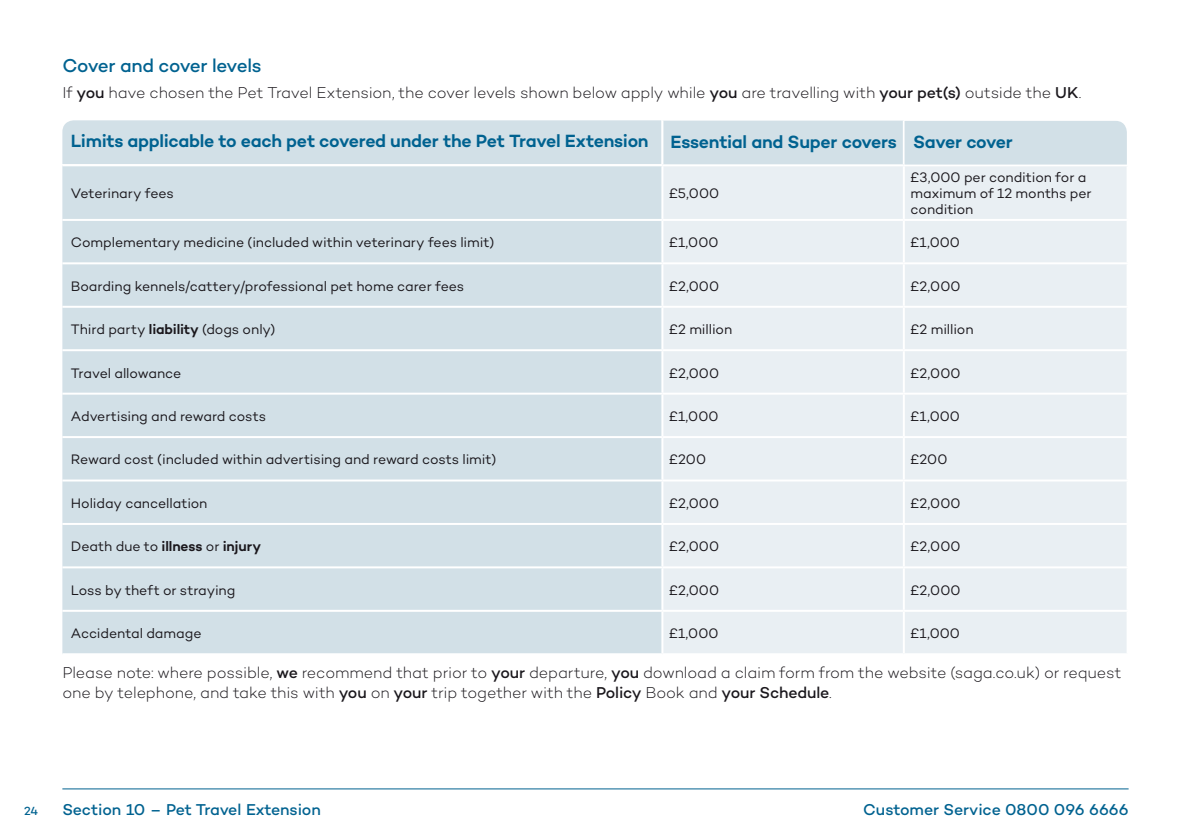
<style>
.page{position:relative;width:1191px;height:840px;background:#fff}
.page>*{position:absolute;margin:0;border:0;box-sizing:border-box;transform-origin:0 0}
.t1{font:500 19px "Campton";letter-spacing:-.02em;color:#006290}
.t2{font:600 18px "Campton";letter-spacing:-.015em;color:#006290}
.t3{font:300 16px/20px "Campton";letter-spacing:-.01em;color:#1a171c}
.t4{font:500 16px "Campton";letter-spacing:-.005em;color:#006290}
.t5{font:14px/16px "Campton";letter-spacing:-.005em;color:#1a171c}
.t6{font:600 14px "Campton";letter-spacing:-.005em;color:#1a171c}
.t7{font:500 12px "Campton";color:#006290}
.s1{font-weight:500}
.s2{font-weight:600}
.s3{font-weight:400}
</style>
<div class="page">
<hr style="left:62px;top:788px;width:1066px;height:1px;background:#006290">
<div style="left:62px;top:120px;width:840px;height:533px;background:#d2e0e7"></div>
<div style="left:663px;top:166px;width:463px;height:487px;background:#e9eff3"></div>
<hr style="left:661px;top:120px;width:2px;height:44px;background:#fff">
<hr style="left:62px;top:164px;width:600px;height:2px;background:#fff">
<hr style="left:662px;top:164px;width:241px;height:2px;background:#fff">
<hr style="left:902px;top:166px;width:2px;height:53px;background:#fff">
<hr style="left:62px;top:219px;width:600px;height:2px;background:#fff">
<hr style="left:662px;top:219px;width:241px;height:2px;background:#fff">
<hr style="left:661px;top:221px;width:2px;height:41px;background:#fff">
<hr style="left:903px;top:219px;width:225px;height:2px;background:#fff">
<hr style="left:902px;top:221px;width:2px;height:41px;background:#fff">
<hr style="left:62px;top:262px;width:600px;height:2px;background:#fff">
<hr style="left:662px;top:262px;width:241px;height:2px;background:#fff">
<hr style="left:661px;top:264px;width:2px;height:41px;background:#fff">
<hr style="left:903px;top:262px;width:225px;height:2px;background:#fff">
<hr style="left:902px;top:264px;width:2px;height:41px;background:#fff">
<hr style="left:62px;top:305px;width:600px;height:2px;background:#fff">
<hr style="left:662px;top:305px;width:241px;height:2px;background:#fff">
<hr style="left:661px;top:307px;width:2px;height:42px;background:#fff">
<hr style="left:903px;top:305px;width:225px;height:2px;background:#fff">
<hr style="left:902px;top:307px;width:2px;height:42px;background:#fff">
<hr style="left:62px;top:349px;width:600px;height:2px;background:#fff">
<hr style="left:662px;top:349px;width:241px;height:2px;background:#fff">
<hr style="left:661px;top:351px;width:2px;height:41px;background:#fff">
<hr style="left:903px;top:349px;width:225px;height:2px;background:#fff">
<hr style="left:902px;top:351px;width:2px;height:41px;background:#fff">
<hr style="left:62px;top:392px;width:600px;height:2px;background:#fff">
<hr style="left:662px;top:392px;width:241px;height:2px;background:#fff">
<hr style="left:661px;top:394px;width:2px;height:42px;background:#fff">
<hr style="left:903px;top:392px;width:225px;height:2px;background:#fff">
<hr style="left:902px;top:394px;width:2px;height:42px;background:#fff">
<hr style="left:62px;top:436px;width:600px;height:2px;background:#fff">
<hr style="left:662px;top:436px;width:241px;height:2px;background:#fff">
<hr style="left:661px;top:438px;width:2px;height:41px;background:#fff">
<hr style="left:903px;top:436px;width:225px;height:2px;background:#fff">
<hr style="left:902px;top:438px;width:2px;height:41px;background:#fff">
<hr style="left:62px;top:479px;width:600px;height:2px;background:#fff">
<hr style="left:662px;top:479px;width:241px;height:2px;background:#fff">
<hr style="left:661px;top:481px;width:2px;height:41px;background:#fff">
<hr style="left:903px;top:479px;width:225px;height:2px;background:#fff">
<hr style="left:902px;top:481px;width:2px;height:41px;background:#fff">
<hr style="left:62px;top:522px;width:600px;height:2px;background:#fff">
<hr style="left:662px;top:522px;width:241px;height:2px;background:#fff">
<hr style="left:661px;top:524px;width:2px;height:42px;background:#fff">
<hr style="left:903px;top:522px;width:225px;height:2px;background:#fff">
<hr style="left:902px;top:524px;width:2px;height:42px;background:#fff">
<hr style="left:62px;top:566px;width:600px;height:2px;background:#fff">
<hr style="left:662px;top:566px;width:241px;height:2px;background:#fff">
<hr style="left:661px;top:568px;width:2px;height:41px;background:#fff">
<hr style="left:903px;top:566px;width:225px;height:2px;background:#fff">
<hr style="left:902px;top:568px;width:2px;height:41px;background:#fff">
<hr style="left:62px;top:609px;width:600px;height:2px;background:#fff">
<hr style="left:662px;top:609px;width:241px;height:2px;background:#fff">
<hr style="left:661px;top:611px;width:2px;height:42px;background:#fff">
<hr style="left:903px;top:609px;width:225px;height:2px;background:#fff">
<hr style="left:902px;top:611px;width:2px;height:42px;background:#fff">
<hr style="left:661px;top:166px;width:2px;height:53px;background:#fff">
<div style="left:62px;top:120px;width:599px;height:44px;background:#d2e0e7"></div>
<div style="left:904px;top:121px;width:222px;height:43px;background:#d2e0e7"></div>
<h1 class="t1" style="left:62px;top:53px;width:201px">Cover and cover levels</h1>
<p class="t3" style="left:62px;top:82px;width:1020px">If <span class="s1">you</span> have chosen the Pet Travel Extension, the cover levels shown below apply while <span class="s1">you</span> are travelling with <span class="s1">your pet(s)</span> outside the <span class="s1">UK</span>.</p>
<p class="t2" style="left:71px;top:130px;width:943px">Limits applicable to each pet covered under the Pet Travel Extension Essential and Super covers Saver cover</p>
<p class="t5" style="left:71px;top:185px;width:105px">Veterinary fees</p>
<p class="t5" style="left:669px;top:185px;width:51px">£5,000</p>
<p class="t5" style="left:910px;top:169px;width:182px">£3,000 per condition for a maximum of 12 months per condition</p>
<p class="t5" style="left:71px;top:234px;width:425px">Complementary medicine (included within veterinary fees limit)</p>
<p class="t5" style="left:669px;top:234px;width:51px">£1,000</p>
<p class="t5" style="left:910px;top:234px;width:51px">£1,000</p>
<p class="t5" style="left:71px;top:277px;width:395px">Boarding kennels/cattery/professional pet home carer fees</p>
<p class="t5" style="left:669px;top:277px;width:51px">£2,000</p>
<p class="t5" style="left:910px;top:277px;width:51px">£2,000</p>
<p class="t5" style="left:71px;top:321px;width:206px">Third party <span class="s2">liability</span> (dogs only)</p>
<p class="t5" style="left:669px;top:321px;width:64px">£2 million</p>
<p class="t5" style="left:910px;top:321px;width:64px">£2 million</p>
<p class="t5" style="left:71px;top:364px;width:112px">Travel allowance</p>
<p class="t5" style="left:669px;top:364px;width:51px">£2,000</p>
<p class="t5" style="left:910px;top:364px;width:51px">£2,000</p>
<p class="t5" style="left:71px;top:407px;width:197px">Advertising and reward costs</p>
<p class="t5" style="left:669px;top:407px;width:51px">£1,000</p>
<p class="t5" style="left:910px;top:407px;width:51px">£1,000</p>
<p class="t5" style="left:71px;top:451px;width:427px">Reward cost (included within advertising and reward costs limit)</p>
<p class="t5" style="left:669px;top:451px;width:38px">£200</p>
<p class="t5" style="left:910px;top:451px;width:38px">£200</p>
<p class="t5" style="left:71px;top:494px;width:138px">Holiday cancellation</p>
<p class="t5" style="left:669px;top:494px;width:51px">£2,000</p>
<p class="t5" style="left:910px;top:494px;width:51px">£2,000</p>
<p class="t6" style="left:71px;top:537px;width:192px"><span class="s3">Death due to</span> illness <span class="s3">or</span> injury</p>
<p class="t5" style="left:669px;top:538px;width:51px">£2,000</p>
<p class="t5" style="left:910px;top:538px;width:51px">£2,000</p>
<p class="t5" style="left:71px;top:581px;width:166px">Loss by theft or straying</p>
<p class="t5" style="left:669px;top:581px;width:51px">£2,000</p>
<p class="t5" style="left:910px;top:581px;width:51px">£2,000</p>
<p class="t5" style="left:71px;top:624px;width:132px">Accidental damage</p>
<p class="t5" style="left:669px;top:624px;width:51px">£1,000</p>
<p class="t5" style="left:910px;top:624px;width:51px">£1,000</p>
<p class="t3" style="left:62px;top:662px;width:1060px">Please note: where possible, <span class="s1">we</span> recommend that prior to <span class="s1">your</span> departure, <span class="s1">you</span> download a claim form from the website (saga.co.uk) or request one by telephone, and take this with <span class="s1">you</span> on <span class="s1">your</span> trip together with the <span class="s1">Policy</span> Book and <span class="s1">your Schedule</span>.</p>
<p class="t7" style="left:24px;top:803px;width:15px">24</p>
<p class="t4" style="left:62px;top:799px;width:260px">Section 10 – Pet Travel Extension</p>
<p class="t4" style="left:863px;top:799px;width:267px">Customer Service 0800 096 6666</p>
</div>
